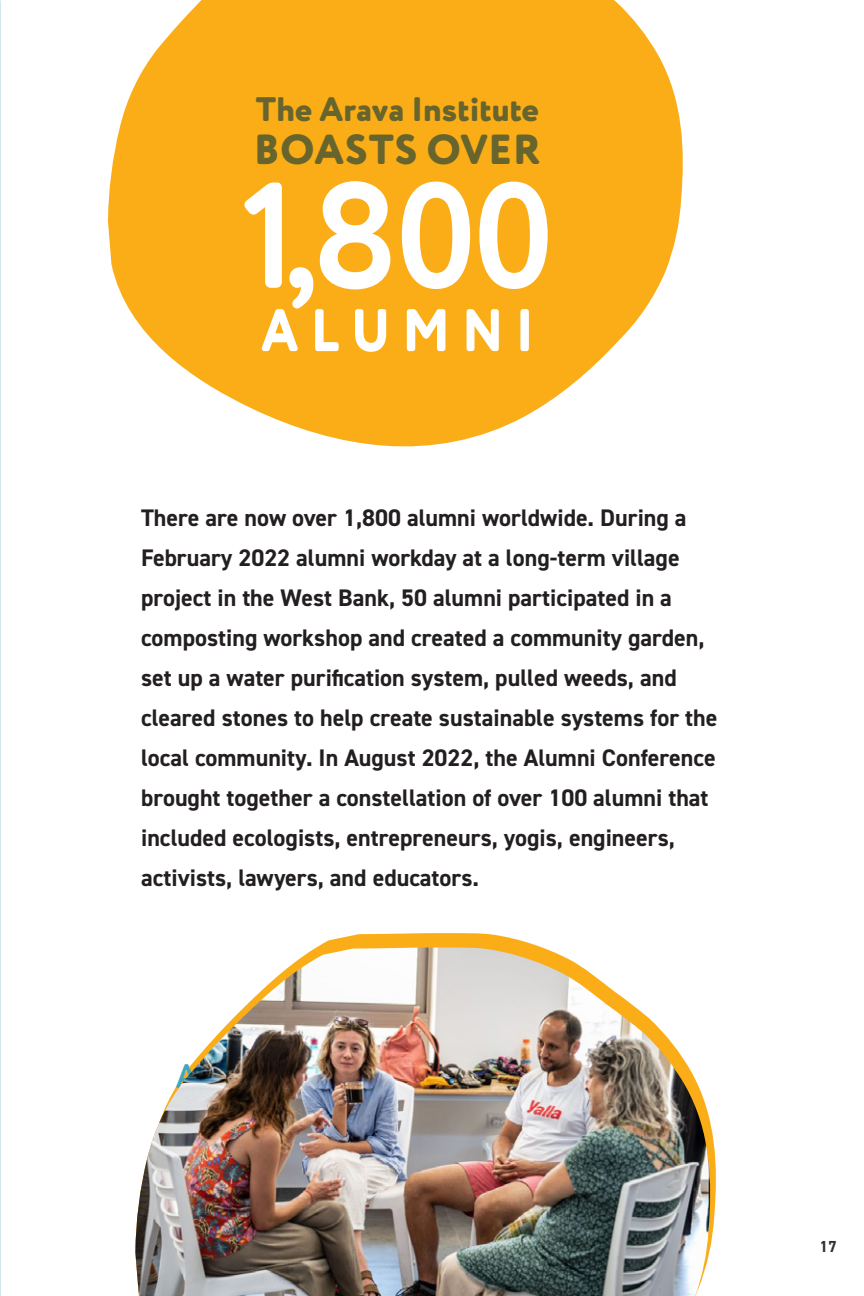
<style>
.page{position:relative;width:864px;height:1296px;background:#fff}
.page>*{position:absolute;margin:0;border:0;box-sizing:border-box;transform-origin:0 0}
.Generic_Arava_Body_Text_10_14{font:700 150px "Circe Rounded";color:#fff}
.Generic_Arava_Body_Text_10_14-2{font:800 60px "Circe Rounded";letter-spacing:.22em;color:#fff;scale:.88 1}
.Generic_Arava_Body_Text_10_14-3{font:800 42px "Circe Rounded";letter-spacing:.01em;color:#67652d}
.Generic_Arava_Body_Text_10_14-4{font:800 34px "Circe Rounded";color:#67652d}
.Generic_Arava_Body_Text_10_14-5{font:700 24px/40px "DIN2014";color:#231f20}
.t1{font:700 16px "DIN2014";color:#2d3333}
</style>
<div class="page">
<svg style="left:317px;top:933px;width:399px;height:296px"></svg>
<svg style="left:108px;top:0;width:575px;height:447px;fill:#fbad18"></svg>
<img style="left:135px;top:948px;width:577px;height:348px">
<p class="Generic_Arava_Body_Text_10_14-4" style="left:256px;top:89px;width:285px">The Arava Institute</p>
<p class="Generic_Arava_Body_Text_10_14-3" style="left:254px;top:124px;width:289px">BOASTS OVER</p>
<p class="Generic_Arava_Body_Text_10_14" style="left:241px;top:147px;width:314px">1,800</p>
<p class="Generic_Arava_Body_Text_10_14-2" style="left:261px;top:294px;width:312px">ALUMNI</p>
<p class="Generic_Arava_Body_Text_10_14-5" style="left:141px;top:497px;width:578px">There are now over 1,800 alumni worldwide. During a February 2022 alumni workday at a long-term village project in the West Bank, 50 alumni participated in a composting workshop and created a community garden, set up a water purification system, pulled weeds, and cleared stones to help create sustainable systems for the local community. In August 2022, the Alumni Conference brought together a constellation of over 100 alumni that included ecologists, entrepreneurs, yogis, engineers, activists, lawyers, and educators.</p>
<p class="t1" style="left:819px;top:1236px;width:19px">17</p>
</div>
